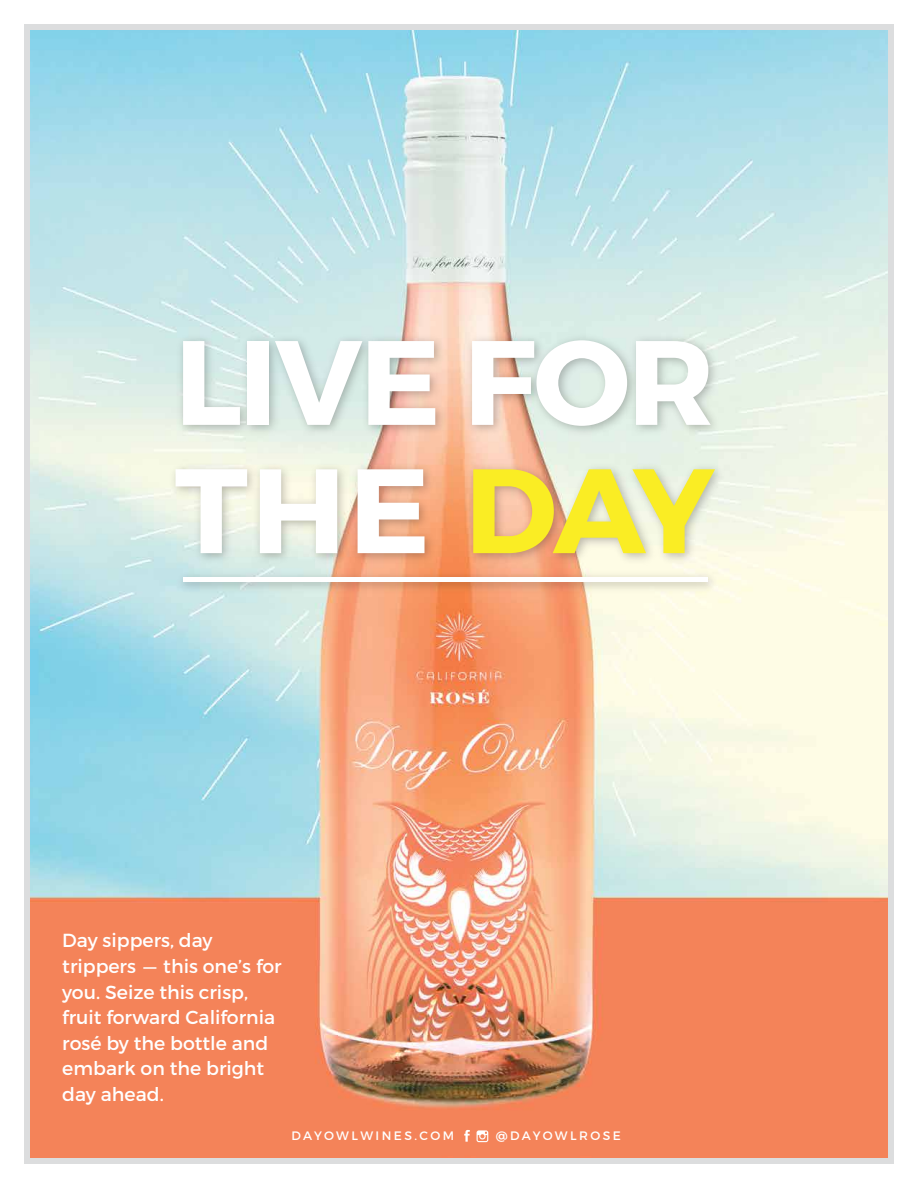
<style>
.page{position:relative;width:918px;height:1188px;background:#fff}
.page>*{position:absolute;margin:0;border:0;box-sizing:border-box;transform-origin:0 0}
.t1{font:700 119.7px/128.2px "Montserrat";letter-spacing:-.02em;color:#fff}
.t2{font:18.9px/25.7px "Montserrat";color:#fff}
.t3{font:12.3px "Montserrat";letter-spacing:.2em;color:#fff}
.s1{color:#faed24}
</style>
<div class="page">
<img style="left:31px;top:31px;width:856px;height:1126px">
<img style="left:164px;top:313px;width:594px;height:290px">
<img style="left:173px;top:567px;width:549px;height:29px">
<div style="left:183px;top:577px;width:525px;height:5px;background:#fff"></div>
<svg style="left:464px;top:1130px;width:6px;height:12px"></svg>
<svg style="left:477px;top:1130px;width:11px;height:12px"></svg>
<div style="left:24px;top:24px;width:870px;height:1140px;border:6px solid #dcddde"></div>
<h1 class="t1" style="left:175px;top:320px;width:541px">LIVE FOR<br>THE <span class="s1">DAY</span></h1>
<p class="t2" style="left:62px;top:928px;width:221px">Day sippers, day trippers — this one’s for you. Seize this crisp, fruit forward California rosé by the bottle and embark on the bright day ahead.</p>
<p class="t3" style="left:291px;top:1128px;width:164px">DAYOWLWINES.COM</p>
<p class="t3" style="left:496px;top:1128px;width:127px">@DAYOWLROSE</p>
</div>
